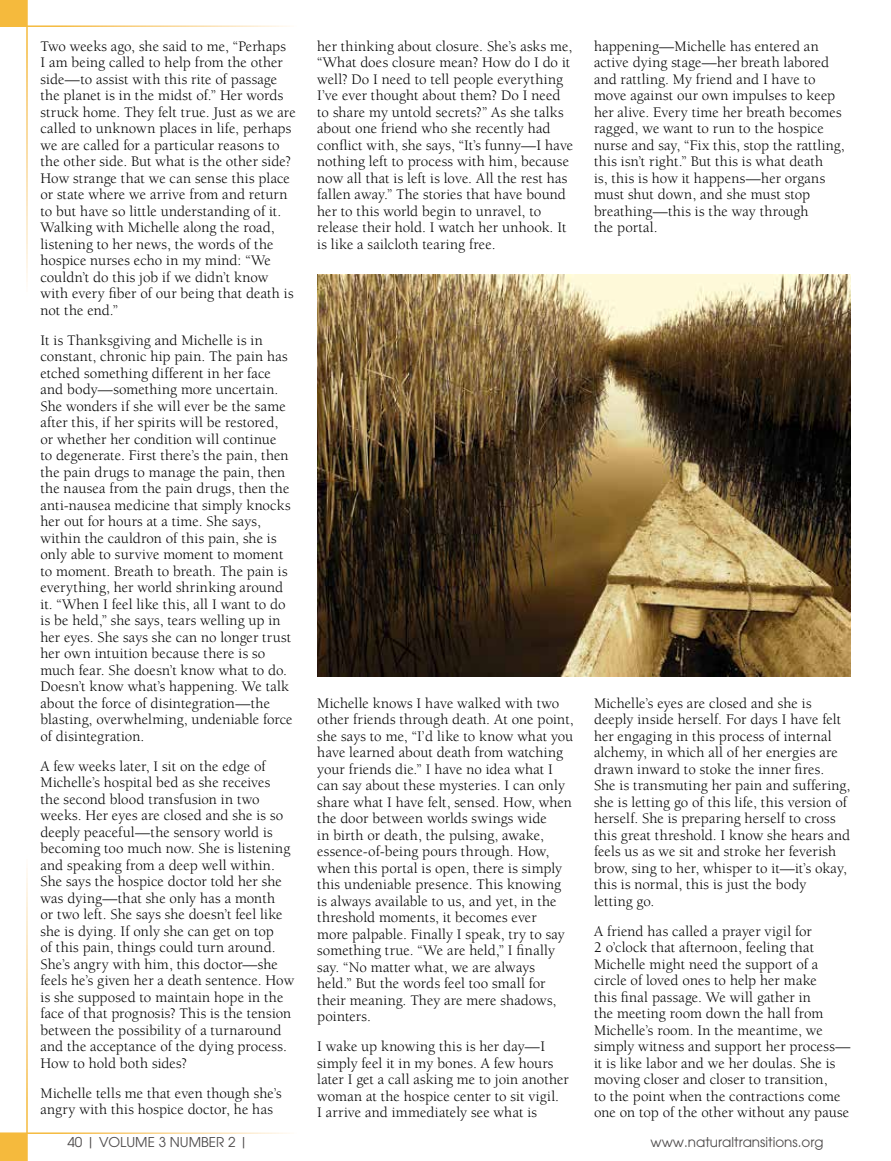
<style>
.page{position:relative;width:891px;height:1161px;background:#fff}
.page>*{position:absolute;margin:0;border:0;box-sizing:border-box;transform-origin:0 0}
.t1{font:15px/16.5px "Berkeley";letter-spacing:.005em;color:#000}
.t2{font:13.5px "Avant Garde";color:#4e4b4b}
.t3{font:13.5px "Avant Garde";color:#4e4b4b}
</style>
<div class="page">
<img style="left:317px;top:275px;width:533px;height:402px">
<div style="left:0;top:0;width:27px;height:26px;background:#f5ba3d"></div>
<div style="left:0;top:1133px;width:27px;height:28px;background:#f5ba3d"></div>
<hr style="left:26px;top:0;width:2px;height:1161px;background:#fff">
<hr style="left:0;top:25px;width:891px;height:2px;background:#fff">
<hr style="left:0;top:1132px;width:891px;height:2px;background:#fff">
<p class="t1" style="left:40px;top:38px;width:257px">Two weeks ago, she said to me, “Perhaps<br>I am being called to help from the other side—to assist with this rite of passage the planet is in the midst of.” Her words struck home. They felt true. Just as we are called to unknown places in life, perhaps we are called for a particular reasons to the other side. But what is the other side?<br>How strange that we can sense this place or state where we arrive from and return to but have so little understanding of it.<br>Walking with Michelle along the road, listening to her news, the words of the hospice nurses echo in my mind: “We couldn’t do this job if we didn’t know with every fiber of our being that death is not the end.”</p>
<p class="t1" style="left:40px;top:332px;width:254px">It is Thanksgiving and Michelle is in constant, chronic hip pain. The pain has etched something different in her face and body—something more uncertain.<br>She wonders if she will ever be the same after this, if her spirits will be restored, or whether her condition will continue<br>to degenerate. First there’s the pain, then the pain drugs to manage the pain, then the nausea from the pain drugs, then the anti-nausea medicine that simply knocks her out for hours at a time. She says, within the cauldron of this pain, she is only able to survive moment to moment to moment. Breath to breath. The pain is everything, her world shrinking around it. “When I feel like this, all I want to do is be held,” she says, tears welling up in her eyes. She says she can no longer trust her own intuition because there is so much fear. She doesn’t know what to do.<br>Doesn’t know what’s happening. We talk about the force of disintegration—the blasting, overwhelming, undeniable force of disintegration.</p>
<p class="t1" style="left:40px;top:758px;width:255px">A few weeks later, I sit on the edge of Michelle’s hospital bed as she receives<br>the second blood transfusion in two weeks. Her eyes are closed and she is so deeply peaceful—the sensory world is becoming too much now. She is listening and speaking from a deep well within.<br>She says the hospice doctor told her she was dying—that she only has a month<br>or two left. She says she doesn’t feel like she is dying. If only she can get on top<br>of this pain, things could turn around.<br>She’s angry with him, this doctor—she feels he’s given her a death sentence. How is she supposed to maintain hope in the face of that prognosis? This is the tension between the possibility of a turnaround and the acceptance of the dying process.<br>How to hold both sides?</p>
<p class="t1" style="left:40px;top:1085px;width:243px">Michelle tells me that even though she’s angry with this hospice doctor, he has</p>
<p class="t1" style="left:317px;top:38px;width:258px">her thinking about closure. She’s asks me, “What does closure mean? How do I do it well? Do I need to tell people everything I’ve ever thought about them? Do I need to share my untold secrets?” As she talks about one friend who she recently had conflict with, she says, “It’s funny—I have nothing left to process with him, because now all that is left is love. All the rest has fallen away.” The stories that have bound her to this world begin to unravel, to release their hold. I watch her unhook. It is like a sailcloth tearing free.</p>
<p class="t1" style="left:594px;top:38px;width:252px">happening—Michelle has entered an active dying stage—her breath labored and rattling. My friend and I have to move against our own impulses to keep her alive. Every time her breath becomes ragged, we want to run to the hospice nurse and say, “Fix this, stop the rattling, this isn’t right.” But this is what death<br>is, this is how it happens—her organs must shut down, and she must stop breathing—this is the way through<br>the portal.</p>
<p class="t1" style="left:317px;top:695px;width:258px">Michelle knows I have walked with two other friends through death. At one point, she says to me, “I’d like to know what you have learned about death from watching your friends die.” I have no idea what I can say about these mysteries. I can only share what I have felt, sensed. How, when the door between worlds swings wide<br>in birth or death, the pulsing, awake, essence-of-being pours through. How, when this portal is open, there is simply this undeniable presence. This knowing is always available to us, and yet, in the threshold moments, it becomes ever<br>more palpable. Finally I speak, try to say something true. “We are held,” I finally say. “No matter what, we are always<br>held.” But the words feel too small for their meaning. They are mere shadows, pointers.</p>
<p class="t1" style="left:317px;top:1039px;width:253px">I wake up knowing this is her day—I simply feel it in my bones. A few hours later I get a call asking me to join another woman at the hospice center to sit vigil.<br>I arrive and immediately see what is</p>
<p class="t1" style="left:594px;top:695px;width:258px">Michelle’s eyes are closed and she is deeply inside herself. For days I have felt her engaging in this process of internal alchemy, in which all of her energies are drawn inward to stoke the inner fires.<br>She is transmuting her pain and suffering, she is letting go of this life, this version of herself. She is preparing herself to cross this great threshold. I know she hears and feels us as we sit and stroke her feverish brow, sing to her, whisper to it—it’s okay, this is normal, this is just the body<br>letting go.</p>
<p class="t1" style="left:594px;top:923px;width:258px">A friend has called a prayer vigil for<br>2 o’clock that afternoon, feeling that Michelle might need the support of a circle of loved ones to help her make<br>this final passage. We will gather in<br>the meeting room down the hall from Michelle’s room. In the meantime, we simply witness and support her process— it is like labor and we her doulas. She is moving closer and closer to transition,<br>to the point when the contractions come one on top of the other without any pause</p>
<p class="t3" style="left:68px;top:1134px;width:182px">40 | VOLUME 3 NUMBER 2 |</p>
<p class="t2" style="left:651px;top:1134px;width:174px">www.naturaltransitions.org</p>
</div>
